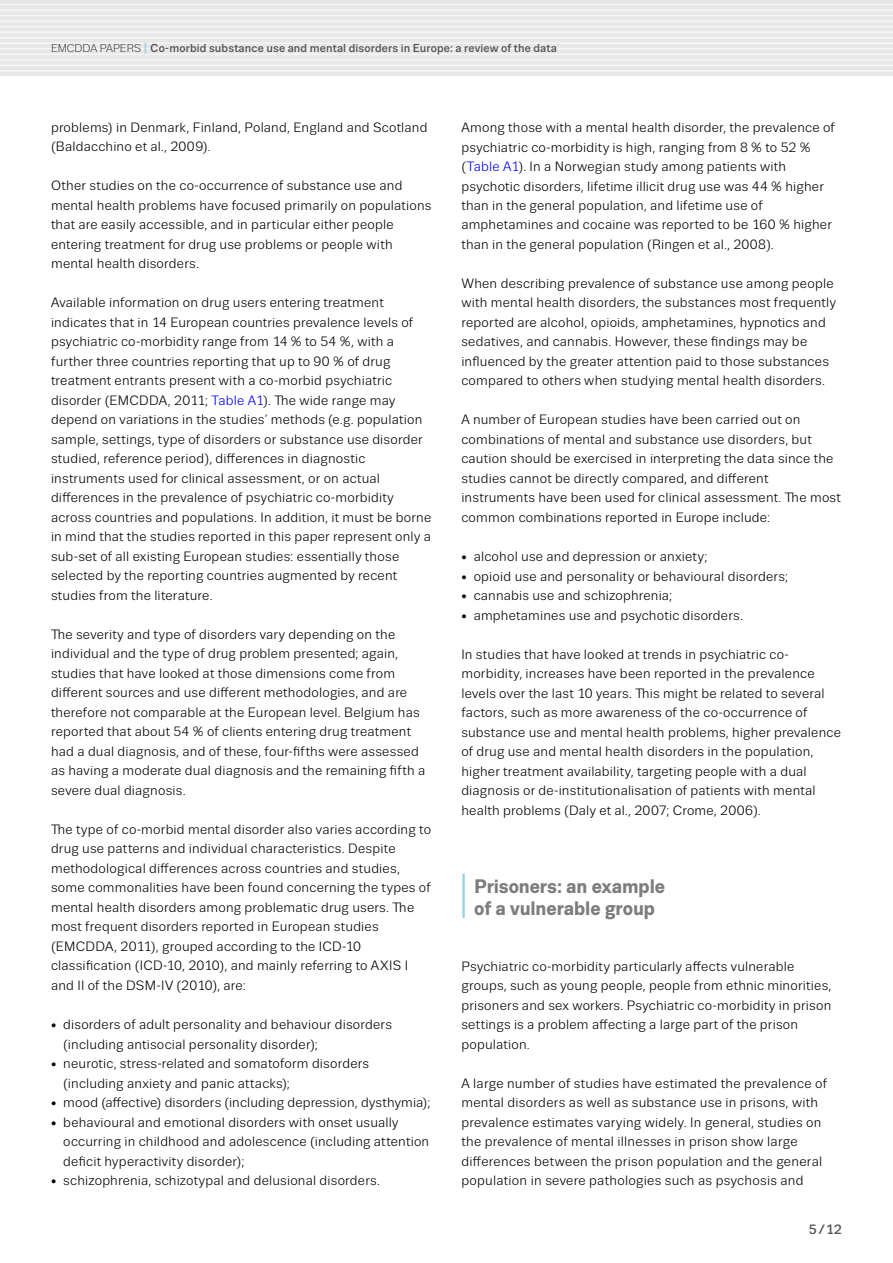
<style>
.page{position:relative;width:893px;height:1263px;background:#fff}
.page>*{position:absolute;margin:0;border:0;box-sizing:border-box;transform-origin:0 0}
.I_Headline{font:700 63.3px "Trivia Sans";color:#9bd1df;scale:.23 1}
.I_Headline-2{font:700 19.5px/22.5px "Trivia Sans";letter-spacing:-.005em;color:#7c7c7c}
.TEXT_Regular_9_13{font:13.5px/19.5px "Trivia Sans";letter-spacing:.015em;color:#000}
.t1{font:500 13.5px "Trivia Sans";color:#535353}
.t2{font:500 11.55px "Trivia Sans";letter-spacing:.01em;color:#535353}
.s1{font-weight:300;font-size:11.25px;color:#000}
.s2{font-size:16.2px;color:#9bd1df}
.s3{color:#00f}
</style>
<div class="page">
<div style="left:0;top:0;width:893px;height:76px;background:#e7e7e7"></div>
<hr style="left:0;top:4px;width:893px;height:1px;background:#f6f6f6">
<hr style="left:0;top:9px;width:893px;height:2px;background:#f6f6f6">
<hr style="left:0;top:15px;width:893px;height:1px;background:#f6f6f6">
<hr style="left:0;top:20px;width:893px;height:2px;background:#f6f6f6">
<hr style="left:0;top:26px;width:893px;height:1px;background:#f6f6f6">
<hr style="left:0;top:31px;width:893px;height:2px;background:#f6f6f6">
<hr style="left:0;top:37px;width:893px;height:1px;background:#f6f6f6">
<hr style="left:0;top:43px;width:893px;height:1px;background:#f6f6f6">
<hr style="left:0;top:48px;width:893px;height:2px;background:#f6f6f6">
<hr style="left:0;top:54px;width:893px;height:1px;background:#f6f6f6">
<hr style="left:0;top:59px;width:893px;height:2px;background:#f6f6f6">
<hr style="left:0;top:65px;width:893px;height:1px;background:#f6f6f6">
<hr style="left:0;top:70px;width:893px;height:2px;background:#f6f6f6">
<p class="t2" style="left:51px;top:42px;width:507px"><span class="s1">EMCDDA PAPERS</span> <span class="s2">I</span> Co-morbid substance use and mental disorders in Europe: a review of the data</p>
<p class="TEXT_Regular_9_13" style="left:51px;top:118px;width:378px">problems) in Denmark, Finland, Poland, England and Scotland (Baldacchino et al., 2009).</p>
<p class="TEXT_Regular_9_13" style="left:51px;top:176px;width:382px">Other studies on the co-occurrence of substance use and mental health problems have focused primarily on populations that are easily accessible, and in particular either people entering treatment for drug use problems or people with mental health disorders.</p>
<p class="TEXT_Regular_9_13" style="left:51px;top:293px;width:382px">Available information on drug users entering treatment indicates that in 14 European countries prevalence levels of psychiatric co-morbidity range from 14 % to 54 %, with a further three countries reporting that up to 90 % of drug treatment entrants present with a co-morbid psychiatric disorder (EMCDDA, 2011; <span class="s3">Table A1</span>). The wide range may depend on variations in the studies’ methods (e.g. population sample, settings, type of disorders or substance use disorder studied, reference period), differences in diagnostic instruments used for clinical assessment, or on actual differences in the prevalence of psychiatric co-morbidity across countries and populations. In addition, it must be borne in mind that the studies reported in this paper represent only a sub-set of all existing European studies: essentially those selected by the reporting countries augmented by recent studies from the literature.</p>
<p class="TEXT_Regular_9_13" style="left:51px;top:625px;width:376px">The severity and type of disorders vary depending on the individual and the type of drug problem presented; again, studies that have looked at those dimensions come from different sources and use different methodologies, and are therefore not comparable at the European level. Belgium has reported that about 54 % of clients entering drug treatment had a dual diagnosis, and of these, four-fifths were assessed as having a moderate dual diagnosis and the remaining fifth a severe dual diagnosis.</p>
<p class="TEXT_Regular_9_13" style="left:51px;top:820px;width:381px">The type of co-morbid mental disorder also varies according to drug use patterns and individual characteristics. Despite methodological differences across countries and studies, some commonalities have been found concerning the types of mental health disorders among problematic drug users. The most frequent disorders reported in European studies (EMCDDA, 2011), grouped according to the ICD-10 classification (ICD-10, 2010), and mainly referring to AXIS I and II of the DSM-IV (2010), are:</p>
<p class="TEXT_Regular_9_13" style="left:63px;top:1015px;width:330px;text-indent:-12px">• disorders of adult personality and behaviour disorders (including antisocial personality disorder);</p>
<p class="TEXT_Regular_9_13" style="left:63px;top:1054px;width:307px;text-indent:-12px">• neurotic, stress-related and somatoform disorders (including anxiety and panic attacks);</p>
<p class="TEXT_Regular_9_13" style="left:51px;top:1093px;width:381px">• mood (affective) disorders (including depression, dysthymia);</p>
<p class="TEXT_Regular_9_13" style="left:63px;top:1112px;width:367px;text-indent:-12px">• behavioural and emotional disorders with onset usually occurring in childhood and adolescence (including attention deficit hyperactivity disorder);</p>
<p class="TEXT_Regular_9_13" style="left:51px;top:1171px;width:331px">• schizophrenia, schizotypal and delusional disorders.</p>
<p class="TEXT_Regular_9_13" style="left:461px;top:118px;width:375px">Among those with a mental health disorder, the prevalence of psychiatric co-morbidity is high, ranging from 8 % to 52 % (<span class="s3">Table A1</span>). In a Norwegian study among patients with psychotic disorders, lifetime illicit drug use was 44 % higher than in the general population, and lifetime use of amphetamines and cocaine was reported to be 160 % higher than in the general population (Ringen et al., 2008).</p>
<p class="TEXT_Regular_9_13" style="left:461px;top:274px;width:376px">When describing prevalence of substance use among people with mental health disorders, the substances most frequently reported are alcohol, opioids, amphetamines, hypnotics and sedatives, and cannabis. However, these findings may be influenced by the greater attention paid to those substances compared to others when studying mental health disorders.</p>
<p class="TEXT_Regular_9_13" style="left:461px;top:410px;width:381px">A number of European studies have been carried out on combinations of mental and substance use disorders, but caution should be exercised in interpreting the data since the studies cannot be directly compared, and different instruments have been used for clinical assessment. The most common combinations reported in Europe include:</p>
<p class="TEXT_Regular_9_13" style="left:461px;top:547px;width:248px">• alcohol use and depression or anxiety;</p>
<p class="TEXT_Regular_9_13" style="left:461px;top:566px;width:328px">• opioid use and personality or behavioural disorders;</p>
<p class="TEXT_Regular_9_13" style="left:461px;top:586px;width:212px">• cannabis use and schizophrenia;</p>
<p class="TEXT_Regular_9_13" style="left:461px;top:605px;width:283px">• amphetamines use and psychotic disorders.</p>
<p class="TEXT_Regular_9_13" style="left:461px;top:644px;width:381px">In studies that have looked at trends in psychiatric co&shy;morbidity, increases have been reported in the prevalence levels over the last 10 years. This might be related to several factors, such as more awareness of the co-occurrence of substance use and mental health problems, higher prevalence of drug use and mental health disorders in the population, higher treatment availability, targeting people with a dual diagnosis or de-institutionalisation of patients with mental health problems (Daly et al., 2007; Crome, 2006).</p>
<p class="I_Headline" style="left:461px;top:862px;width:21px">I</p>
<p class="I_Headline-2" style="left:474px;top:875px;width:192px">Prisoners: an example of a vulnerable group</p>
<p class="TEXT_Regular_9_13" style="left:461px;top:956px;width:372px">Psychiatric co-morbidity particularly affects vulnerable groups, such as young people, people from ethnic minorities, prisoners and sex workers. Psychiatric co-morbidity in prison settings is a problem affecting a large part of the prison population.</p>
<p class="TEXT_Regular_9_13" style="left:461px;top:1073px;width:367px">A large number of studies have estimated the prevalence of mental disorders as well as substance use in prisons, with prevalence estimates varying widely. In general, studies on the prevalence of mental illnesses in prison show large differences between the prison population and the general population in severe pathologies such as psychosis and</p>
<p class="t1" style="left:809px;top:1222px;width:35px">5/12</p>
</div>
